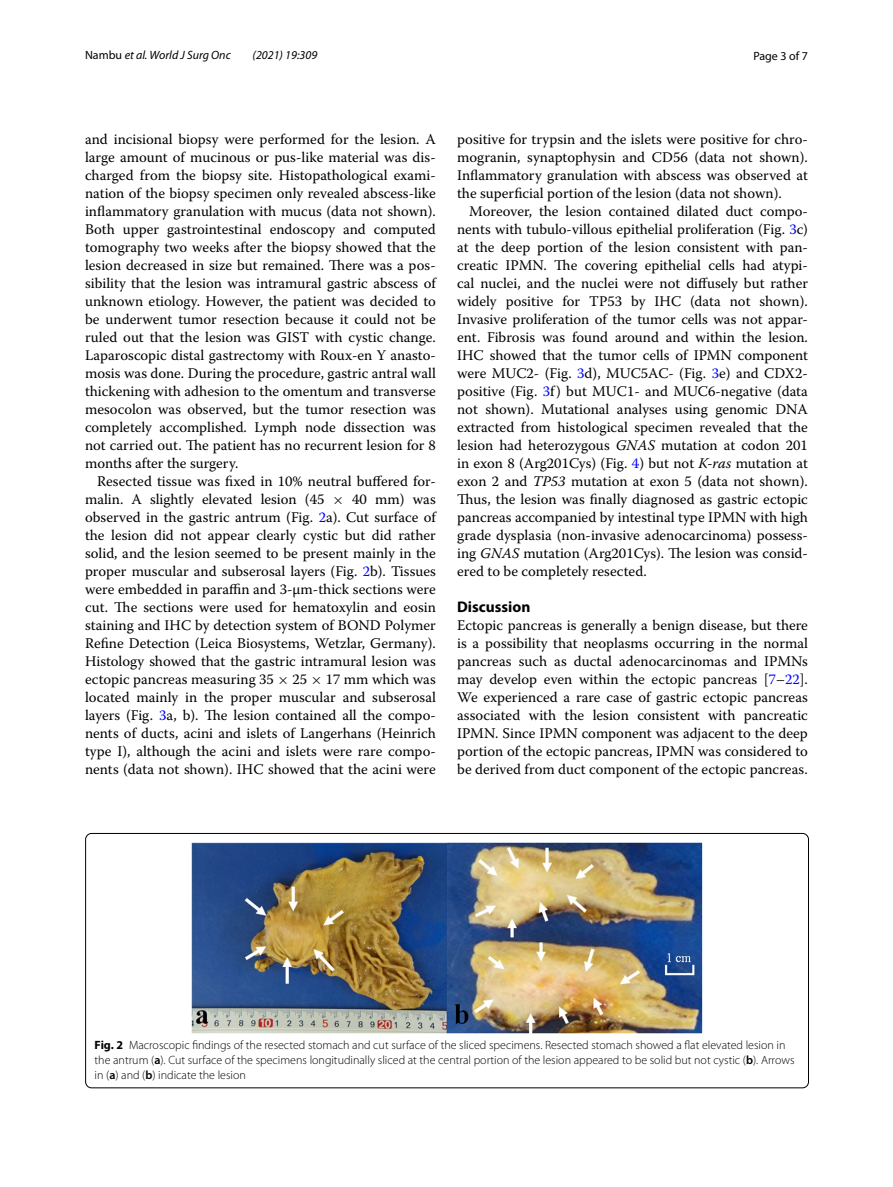
<style>
.page{position:relative;width:893px;height:1187px;background:#fff}
.page>*{position:absolute;margin:0;border:0;box-sizing:border-box;transform-origin:0 0}
.t1{font:700 15.45px "Myriad Pro";color:#000}
.t2{font:14.7px/18px "Warnock Pro";color:#000;text-align:justify}
.t3{font:300 12px/15px "Myriad Pro";color:#000}
.t4{font:italic 12px "Myriad Pro";color:#000}
.t5{font:12px "Myriad Pro";color:#000}
.s1{font-style:normal}
.s2{font-family:"MTSY"}
.s3{color:#00f}
.s4{font-style:italic}
.s5{font-weight:700}
.s6{font-weight:600}
</style>
<div class="page">
<img style="left:192px;top:842px;width:510px;height:191px">
<div style="left:85px;top:833px;width:724px;height:254px;border:1px solid #000;border-radius:6px"></div>
<p class="t4" style="left:85px;top:48px;width:147px"><span class="s1">Nambu</span> et al. World J Surg Onc</p>
<p class="t4" style="left:253px;top:48px;width:66px">(2021) 19:309</p>
<p class="t5" style="left:753px;top:48px;width:56px">Page 3 of 7</p>
<p class="t2" style="left:85px;top:130px;width:352px">and incisional biopsy were performed for the lesion. A large amount of mucinous or pus-like material was dis&shy;charged from the biopsy site. Histopathological exami&shy;nation of the biopsy specimen only revealed abscess-like inflammatory granulation with mucus (data not shown).<br>Both upper gastrointestinal endoscopy and computed tomography two weeks after the biopsy showed that the lesion decreased in size but remained. There was a pos&shy;sibility that the lesion was intramural gastric abscess of unknown etiology. However, the patient was decided to be underwent tumor resection because it could not be ruled out that the lesion was GIST with cystic change.<br>Laparoscopic distal gastrectomy with Roux-en Y anasto&shy;mosis was done. During the procedure, gastric antral wall thickening with adhesion to the omentum and transverse mesocolon was observed, but the tumor resection was completely accomplished. Lymph node dissection was not carried out. The patient has no recurrent lesion for 8 months after the surgery.</p>
<p class="t2" style="left:85px;top:472px;width:352px;text-indent:12px">Resected tissue was fixed in 10% neutral buffered for&shy;malin. A slightly elevated lesion (45 <span class="s2">×</span> 40 mm) was observed in the gastric antrum (Fig. <span class="s3">2</span>a). Cut surface of the lesion did not appear clearly cystic but did rather solid, and the lesion seemed to be present mainly in the proper muscular and subserosal layers (Fig. <span class="s3">2</span>b). Tissues were embedded in paraffin and 3-μm-thick sections were cut. The sections were used for hematoxylin and eosin staining and IHC by detection system of BOND Polymer Refine Detection (Leica Biosystems, Wetzlar, Germany).<br>Histology showed that the gastric intramural lesion was ectopic pancreas measuring 35 <span class="s2">×</span> 25 <span class="s2">×</span> 17 mm which was located mainly in the proper muscular and subserosal layers (Fig. <span class="s3">3</span>a, b). The lesion contained all the compo&shy;nents of ducts, acini and islets of Langerhans (Heinrich type I), although the acini and islets were rare compo&shy;nents (data not shown). IHC showed that the acini were</p>
<p class="t2" style="left:457px;top:130px;width:352px">positive for trypsin and the islets were positive for chro&shy;mogranin, synaptophysin and CD56 (data not shown).<br>Inflammatory granulation with abscess was observed at the superficial portion of the lesion (data not shown).</p>
<p class="t2" style="left:457px;top:202px;width:352px;text-indent:12px">Moreover, the lesion contained dilated duct compo&shy;nents with tubulo-villous epithelial proliferation (Fig. <span class="s3">3</span>c) at the deep portion of the lesion consistent with pan&shy;creatic IPMN. The covering epithelial cells had atypi&shy;cal nuclei, and the nuclei were not diffusely but rather widely positive for TP53 by IHC (data not shown).<br>Invasive proliferation of the tumor cells was not appar&shy;ent. Fibrosis was found around and within the lesion.<br>IHC showed that the tumor cells of IPMN component were MUC2- (Fig. <span class="s3">3</span>d), MUC5AC- (Fig. <span class="s3">3</span>e) and CDX2- positive (Fig. <span class="s3">3</span>f) but MUC1- and MUC6-negative (data not shown). Mutational analyses using genomic DNA extracted from histological specimen revealed that the lesion had heterozygous <span class="s4">GNAS</span> mutation at codon 201 in exon 8 (Arg201Cys) (Fig. <span class="s3">4</span>) but not <span class="s4">K-ras</span> mutation at exon 2 and <span class="s4">TP53</span> mutation at exon 5 (data not shown).<br>Thus, the lesion was finally diagnosed as gastric ectopic pancreas accompanied by intestinal type IPMN with high grade dysplasia (non-invasive adenocarcinoma) possess&shy;ing <span class="s4">GNAS</span> mutation (Arg201Cys). The lesion was consid&shy;ered to be completely resected.</p>
<p class="t1" style="left:457px;top:596px;width:75px">Discussion</p>
<p class="t2" style="left:457px;top:616px;width:352px">Ectopic pancreas is generally a benign disease, but there is a possibility that neoplasms occurring in the normal pancreas such as ductal adenocarcinomas and IPMNs may develop even within the ectopic pancreas [<span class="s3">7</span>–<span class="s3">22</span>].<br>We experienced a rare case of gastric ectopic pancreas associated with the lesion consistent with pancreatic IPMN. Since IPMN component was adjacent to the deep portion of the ectopic pancreas, IPMN was considered to be derived from duct component of the ectopic pancreas.</p>
<p class="t3" style="left:95px;top:1037px;width:701px"><span class="s5">Fig. 2</span> Macroscopic findings of the resected stomach and cut surface of the sliced specimens. Resected stomach showed a flat elevated lesion in the antrum (<span class="s6">a</span>). Cut surface of the specimens longitudinally sliced at the central portion of the lesion appeared to be solid but not cystic (<span class="s6">b</span>). Arrows in (<span class="s6">a</span>) and (<span class="s6">b</span>) indicate the lesion</p>
</div>
